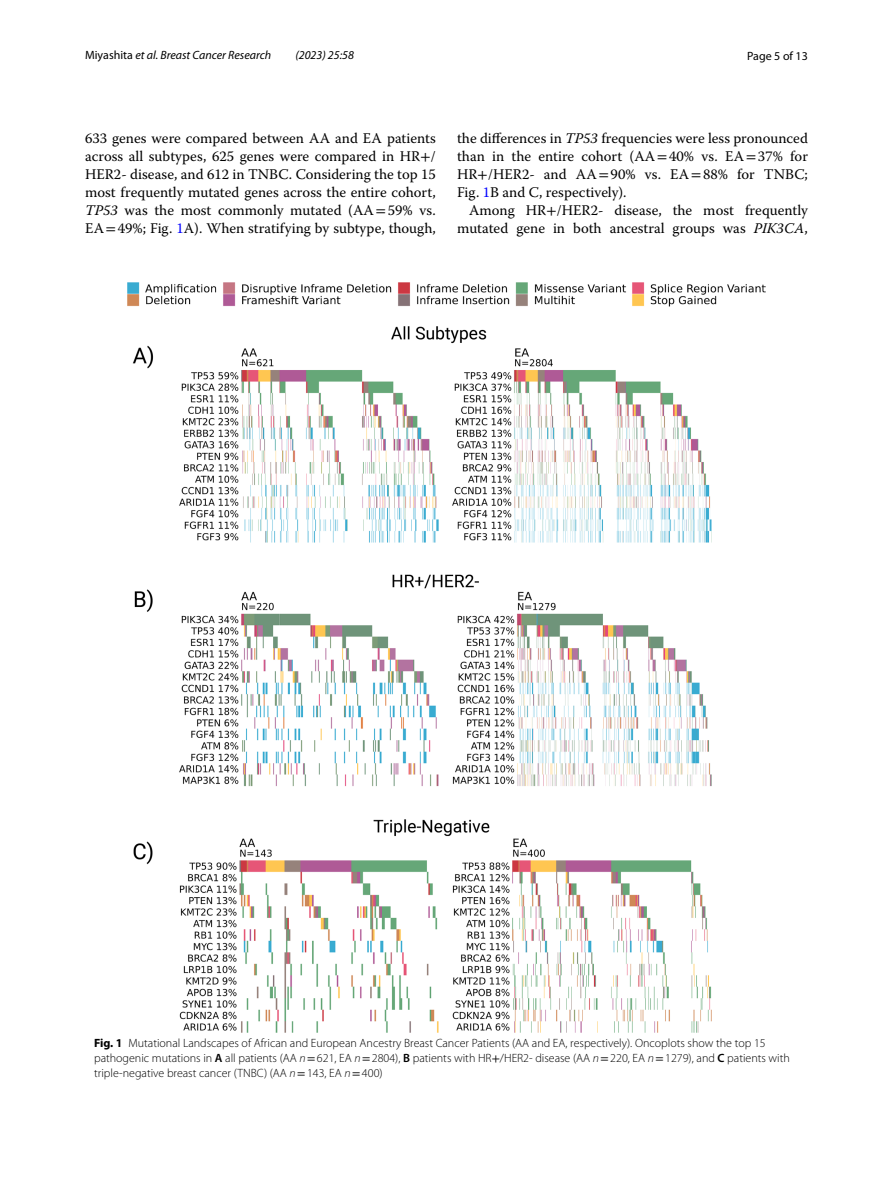
<style>
.page{position:relative;width:893px;height:1187px;background:#fff}
.page>*{position:absolute;margin:0;border:0;box-sizing:border-box;transform-origin:0 0}
.t1{font:14.7px/18px "Warnock Pro";color:#000;text-align:justify}
.t2{font:300 12px/15px "Myriad Pro";color:#000}
.t3{font:italic 12px "Myriad Pro";color:#000}
.t4{font:12px "Myriad Pro";color:#000}
.s1{font-style:normal}
.s2{font-family:"STIX"}
.s3{font-style:italic}
.s4{color:#00f}
.s5{font-weight:700}
.s6{font-weight:600}
.s7{font-family:"STIX";font-weight:400}
</style>
<div class="page">
<img style="left:128px;top:282px;width:637px;height:750px">
<p class="t3" style="left:85px;top:48px;width:188px"><span class="s1">Miyashita</span> et al. Breast Cancer Research</p>
<p class="t3" style="left:295px;top:48px;width:60px">(2023) 25:58</p>
<p class="t4" style="left:747px;top:48px;width:62px">Page 5 of 13</p>
<p class="t1" style="left:85px;top:128px;width:352px">633 genes were compared between AA and EA patients across all subtypes, 625 genes were compared in HR<span class="s2">+</span>/ HER2- disease, and 612 in TNBC. Considering the top 15 most frequently mutated genes across the entire cohort, <span class="s3">TP53</span> was the most commonly mutated (AA<span class="s2">=</span>59% vs.<br>EA<span class="s2">=</span>49%; Fig. <span class="s4">1</span>A). When stratifying by subtype, though,</p>
<p class="t1" style="left:457px;top:128px;width:352px">the differences in <span class="s3">TP53</span> frequencies were less pronounced than in the entire cohort (AA<span class="s2">=</span>40% vs. EA<span class="s2">=</span>37% for HR<span class="s2">+</span>/HER2- and AA<span class="s2">=</span>90% vs. EA<span class="s2">=</span>88% for TNBC; Fig. <span class="s4">1</span>B and C, respectively).</p>
<p class="t1" style="left:457px;top:200px;width:352px;text-align:right">Among HR<span class="s2">+</span>/HER2- disease, the most frequently mutated gene in both ancestral groups was <span class="s3">PIK3CA</span>,</p>
<p class="t2" style="left:94px;top:1036px;width:697px"><span class="s5">Fig. 1</span> Mutational Landscapes of African and European Ancestry Breast Cancer Patients (AA and EA, respectively). Oncoplots show the top 15 pathogenic mutations in <span class="s6">A</span> all patients (AA <span class="s3">n</span><span class="s7">=</span>621, EA <span class="s3">n</span><span class="s7">=</span>2804), <span class="s6">B</span> patients with HR<span class="s7">+</span>/HER2- disease (AA <span class="s3">n</span><span class="s7">=</span>220, EA <span class="s3">n</span><span class="s7">=</span>1279), and <span class="s6">C</span> patients with triple-negative breast cancer (TNBC) (AA <span class="s3">n</span><span class="s7">=</span>143, EA <span class="s3">n</span><span class="s7">=</span>400)</p>
</div>
